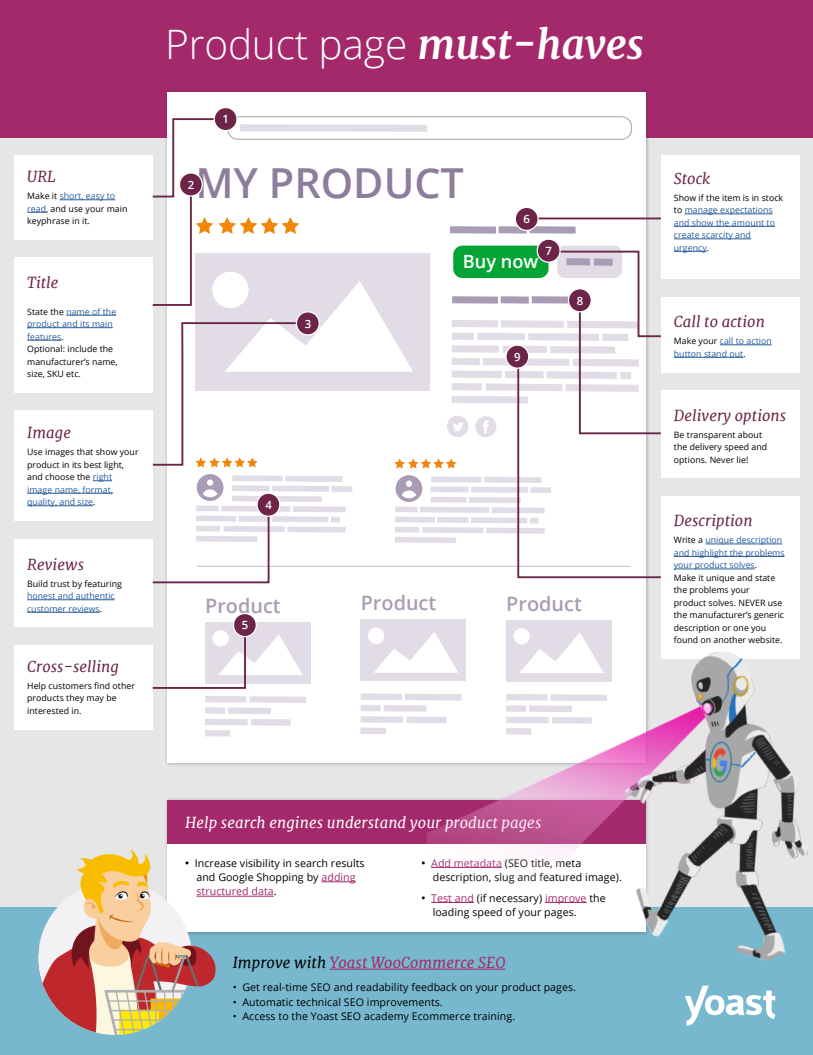
<style>
.page{position:relative;width:813px;height:1055px;background:#fff}
.page>*{position:absolute;margin:0;border:0;box-sizing:border-box;transform-origin:0 0}
.t1{font:600 41.31px "Open Sans";color:#8d7d9c}
.t2{font:300 40.62px "Open Sans";letter-spacing:-.005em;color:#fff}
.t3{font:600 19.81px "Open Sans";color:#a99cb4}
.t4{font:600 18.19px "Open Sans";color:#fff}
.t5{font:italic 15px "Merriweather";letter-spacing:.005em;color:#6c2548}
.t6{font:italic 15px "Merriweather";letter-spacing:.005em;color:#fff}
.t7{font:italic 15px "Merriweather";letter-spacing:.005em;color:#a4296a}
.t8{font:600 11.31px "Open Sans";color:#fff}
.t9{font:10.62px/14.4px "Open Sans";letter-spacing:.005em;color:#000}
.t10{font:8.75px/12.5px "Open Sans";letter-spacing:.005em;color:#000}
.t11{font:8.75px/12.5px "Open Sans";letter-spacing:.005em;color:#275b9b}
.t12{font:700 8.75px "Open Sans";color:#000}
.s1{color:#275b9b}
.s2{color:#000}
.s3{font-family:"Merriweather";font-weight:700;font-style:italic}
.s4{color:#a4286a}
</style>
<div class="page">
<div style="left:0;top:1px;width:812px;height:1054px;background:#e6e6e6"></div>
<div style="left:0;top:908px;width:812px;height:147px;background:#77b8cf"></div>
<div style="left:0;top:0;width:812px;height:138px;background:#a4296a"></div>
<div style="left:14px;top:411px;width:139px;height:110px;background:#fff"></div>
<svg style="left:93px;top:481px;width:19px;height:1px"></svg>
<hr style="left:27px;top:493px;width:86px;height:1px;background:#275b9b">
<hr style="left:27px;top:506px;width:66px;height:1px;background:#275b9b">
<div style="left:14px;top:539px;width:139px;height:88px;background:#fff"></div>
<hr style="left:27px;top:600px;width:88px;height:1px;background:#275b9b">
<hr style="left:27px;top:612px;width:73px;height:1px;background:#275b9b">
<div style="left:14px;top:645px;width:139px;height:85px;background:#fff"></div>
<div style="left:660px;top:496px;width:139px;height:163px;background:#fff"></div>
<hr style="left:705px;top:544px;width:77px;height:1px;background:#275b9b">
<hr style="left:673px;top:556px;width:111px;height:1px;background:#275b9b">
<hr style="left:673px;top:569px;width:81px;height:1px;background:#275b9b">
<div style="left:660px;top:390px;width:139px;height:88px;background:#fff"></div>
<div style="left:660px;top:297px;width:139px;height:75px;background:#fff"></div>
<hr style="left:719px;top:345px;width:52px;height:1px;background:#275b9b">
<hr style="left:673px;top:357px;width:70px;height:1px;background:#275b9b">
<div style="left:660px;top:155px;width:139px;height:124px;background:#fff"></div>
<hr style="left:684px;top:214px;width:88px;height:1px;background:#275b9b">
<hr style="left:673px;top:226px;width:102px;height:1px;background:#275b9b">
<hr style="left:673px;top:239px;width:78px;height:1px;background:#275b9b">
<hr style="left:673px;top:251px;width:33px;height:1px;background:#275b9b">
<div style="left:14px;top:257px;width:139px;height:136px;background:#fff"></div>
<hr style="left:66px;top:315px;width:50px;height:1px;background:#275b9b">
<hr style="left:27px;top:327px;width:86px;height:1px;background:#275b9b">
<hr style="left:27px;top:340px;width:34px;height:1px;background:#275b9b">
<div style="left:14px;top:155px;width:139px;height:85px;background:#fff"></div>
<hr style="left:60px;top:200px;width:55px;height:1px;background:#275b9b">
<svg style="left:27px;top:212px;width:19px;height:1px"></svg>
<hr style="left:330px;top:969px;width:175px;height:1px;background:#a4296a">
<div style="left:163px;top:796px;width:486px;height:140px;background:#454444;opacity:.4"></div>
<div style="left:167px;top:800px;width:478px;height:132px;background:#fff"></div>
<hr style="left:321px;top:882px;width:34px;height:1px;background:#a4286a">
<hr style="left:196px;top:896px;width:78px;height:1px;background:#a4286a">
<div style="left:167px;top:800px;width:478px;height:44px;background:#a4296a"></div>
<div style="left:167px;top:92px;width:478px;height:670px;background:#fff"></div>
<div style="left:227px;top:116px;width:405px;height:24px;border:1px solid #a99cb4;border-radius:10px"></div>
<div style="left:205px;top:622px;width:105px;height:62px;background:#e1dce5"></div>
<svg style="left:205px;top:696px;width:101px;height:41px"></svg>
<div style="left:360px;top:619px;width:106px;height:62px;background:#e1dce5"></div>
<svg style="left:374px;top:632px;width:52px;height:41px"></svg>
<div style="left:368px;top:628px;width:16px;height:16px;background:#fff;border-radius:50%"></div>
<svg style="left:360px;top:693px;width:66px;height:41px"></svg>
<img style="left:0;top:850px;width:218px;height:185px">
<svg style="left:685px;top:986px;width:90px;height:40px"></svg>
<svg style="left:151px;top:117px;width:511px;height:467px"></svg>
<svg style="left:152px;top:630px;width:151px;height:60px"></svg>
<hr style="left:532px;top:218px;width:128px;height:1px;background:#6c2548">
<div style="left:214px;top:108px;width:23px;height:23px;background:#6c2548;border-radius:11px"></div>
<div style="left:213px;top:107px;width:25px;height:24px;border:1px solid #fff;border-radius:11px"></div>
<div style="left:179px;top:173px;width:23px;height:23px;background:#6c2548;border-radius:11px"></div>
<div style="left:179px;top:172px;width:24px;height:25px;border:1px solid #fff;border-radius:11px"></div>
<div style="left:257px;top:493px;width:23px;height:23px;background:#6c2548;border-radius:11px"></div>
<div style="left:256px;top:493px;width:24px;height:24px;border:1px solid #fff;border-radius:11px"></div>
<div style="left:233px;top:614px;width:23px;height:23px;background:#6c2548;border-radius:11px"></div>
<div style="left:233px;top:613px;width:24px;height:24px;border:1px solid #fff;border-radius:11px"></div>
<div style="left:515px;top:207px;width:23px;height:23px;background:#6c2548;border-radius:11px"></div>
<div style="left:514px;top:207px;width:24px;height:24px;border:1px solid #fff;border-radius:11px"></div>
<div style="left:537px;top:239px;width:23px;height:23px;background:#6c2548;border-radius:11px"></div>
<div style="left:536px;top:239px;width:24px;height:24px;border:1px solid #fff;border-radius:11px"></div>
<div style="left:568px;top:289px;width:23px;height:23px;background:#6c2548;border-radius:11px"></div>
<div style="left:567px;top:288px;width:25px;height:24px;border:1px solid #fff;border-radius:11px"></div>
<div style="left:506px;top:345px;width:22px;height:23px;background:#6c2548;border-radius:11px"></div>
<div style="left:505px;top:344px;width:24px;height:25px;border:1px solid #fff;border-radius:11px"></div>
<div style="left:296px;top:312px;width:23px;height:23px;background:#6c2548;border-radius:11px"></div>
<div style="left:296px;top:311px;width:24px;height:25px;border:1px solid #fff;border-radius:11px"></div>
<img style="left:426px;top:603px;width:386px;height:367px">
<h3 class="t5" style="left:27px;top:168px;width:30px">URL</h3>
<p class="t10" style="left:27px;top:189px;width:102px">Make it <span class="s1">short, easy to read</span>, and use your main keyphrase in it.</p>
<h3 class="t5" style="left:27px;top:273px;width:33px">Title</h3>
<p class="t10" style="left:27px;top:305px;width:92px">State the <span class="s1">name of the product and its main features</span>.<br>Optional: include the manufacturer’s name, size, SKU etc.</p>
<h3 class="t5" style="left:27px;top:424px;width:45px">Image</h3>
<p class="t10" style="left:27px;top:445px;width:113px">Use images that show your product in its best light, and choose the <span class="s1">right image name, format, quality, and size</span>.</p>
<h3 class="t5" style="left:27px;top:555px;width:58px">Reviews</h3>
<p class="t10" style="left:27px;top:577px;width:96px">Build trust by featuring</p>
<p class="t11" style="left:27px;top:589px;width:89px">honest and authentic customer reviews<span class="s2">.</span></p>
<h3 class="t5" style="left:27px;top:657px;width:93px">Cross-selling</h3>
<p class="t10" style="left:27px;top:679px;width:109px">Help customers find other products they may be interested in.</p>
<h2 class="t2" style="left:165px;top:16px;width:480px">Product page <span class="s3">must-haves</span></h2>
<p class="t8" style="left:222px;top:112px;width:8px">1</p>
<h1 class="t1" style="left:195px;top:155px;width:270px">MY PRODUCT</h1>
<p class="t8" style="left:188px;top:177px;width:8px">2</p>
<p class="t8" style="left:523px;top:211px;width:8px">6</p>
<p class="t8" style="left:305px;top:316px;width:8px">3</p>
<p class="t8" style="left:265px;top:497px;width:8px">4</p>
<p class="t8" style="left:545px;top:243px;width:8px">7</p>
<h3 class="t4" style="left:463px;top:249px;width:77px">Buy now</h3>
<p class="t8" style="left:514px;top:349px;width:8px">9</p>
<p class="t8" style="left:576px;top:293px;width:8px">8</p>
<h3 class="t3" style="left:205px;top:592px;width:77px">Product</h3>
<h3 class="t3" style="left:361px;top:590px;width:77px">Product</h3>
<h3 class="t3" style="left:506px;top:590px;width:77px">Product</h3>
<p class="t8" style="left:242px;top:618px;width:8px">5</p>
<h3 class="t5" style="left:673px;top:169px;width:38px">Stock</h3>
<p class="t11" style="left:673px;top:191px;width:111px"><span class="s2">Show if the item is in stock to</span> manage expectations and show the amount to create scarcity and urgency<span class="s2">.</span></p>
<h3 class="t5" style="left:673px;top:313px;width:92px">Call to action</h3>
<p class="t11" style="left:673px;top:335px;width:99px"><span class="s2">Make your</span> call to action button stand out<span class="s2">.</span></p>
<h3 class="t5" style="left:673px;top:406px;width:114px">Delivery options</h3>
<p class="t10" style="left:673px;top:428px;width:95px">Be transparent about the delivery speed and options. Never lie!</p>
<h3 class="t5" style="left:673px;top:512px;width:80px">Description</h3>
<p class="t10" style="left:673px;top:534px;width:112px">Write a <span class="s1">unique description and highlight the problems your product solves</span>.<br>Make it unique and state the problems your<br>product solves. NEVER use the manufacturer’s generic description or one you found on another website.</p>
<h3 class="t6" style="left:185px;top:814px;width:358px">Help search engines understand your product pages</h3>
<p class="t9" style="left:433px;top:855px;width:190px;text-indent:-11px"><span class="s4">• Add metadata</span> (SEO title, meta description, slug and featured image).</p>
<p class="t9" style="left:432px;top:890px;width:174px;text-indent:-11px"><span class="s4">• Test and</span> (if necessary) <span class="s4">improve</span> the loading speed of your pages.</p>
<p class="t9" style="left:196px;top:855px;width:170px;text-indent:-11px">• Increase visibility in search results and Google Shopping by <span class="s4">adding structured data</span>.</p>
<p class="t12" style="left:185px;top:857px;width:5px">•</p>
<p class="t12" style="left:422px;top:857px;width:5px">•</p>
<p class="t12" style="left:422px;top:892px;width:5px">•</p>
<h3 class="t7" style="left:233px;top:953px;width:274px"><span class="s2">Improve with</span> Yoast WooCommerce SEO</h3>
<p class="t9" style="left:233px;top:980px;width:345px">• Get real-time SEO and readability feedback on your product pages.</p>
<p class="t9" style="left:233px;top:994px;width:211px">• Automatic technical SEO improvements.</p>
<p class="t9" style="left:233px;top:1009px;width:284px">• Access to the Yoast SEO academy Ecommerce training.</p>
</div>
